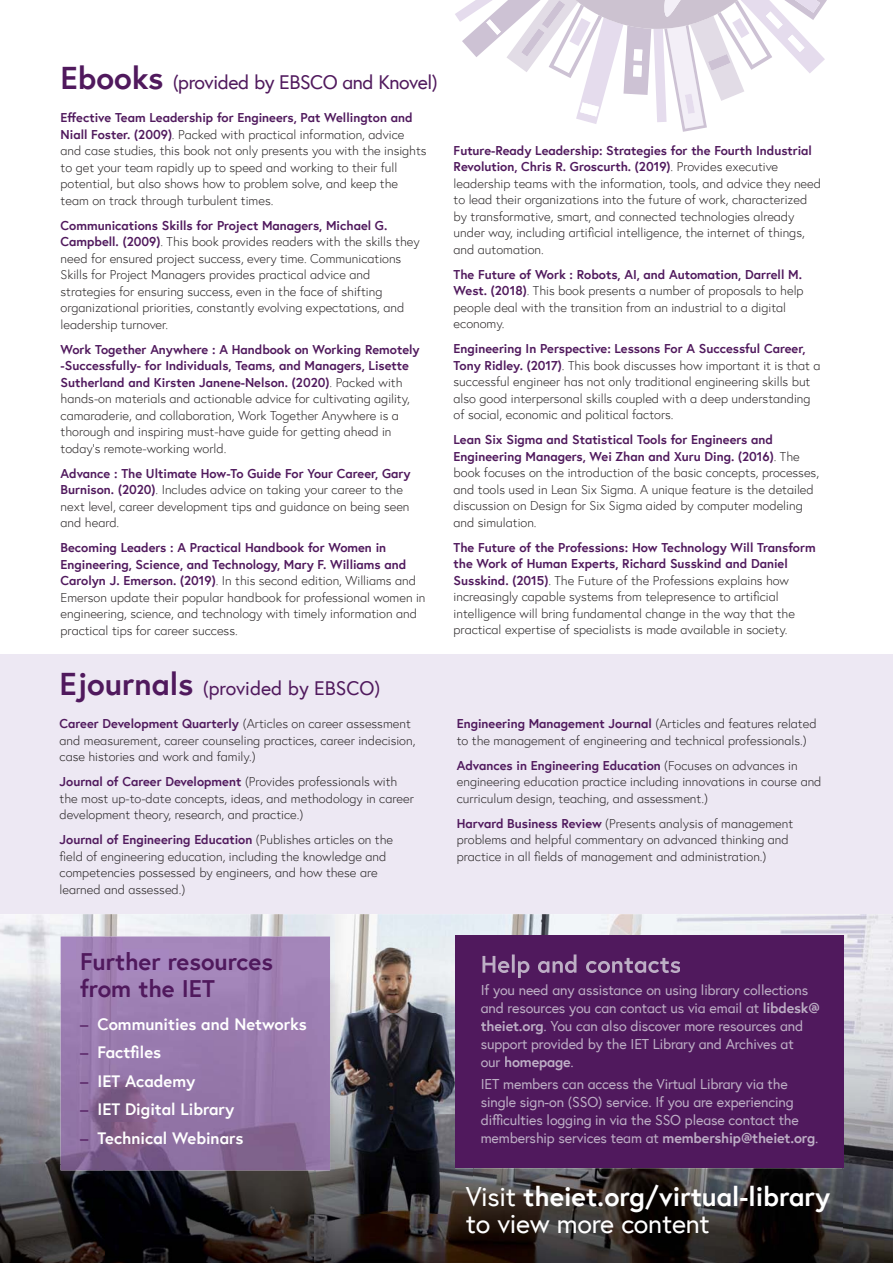
<style>
.page{position:relative;width:893px;height:1263px;background:#fff}
.page>*{position:absolute;margin:0;border:0;box-sizing:border-box;transform-origin:0 0}
.t1{font:700 27px/27px "Europa";color:#fff}
.t2{font:700 24px/27px "Europa";color:#50195d}
.t3{font:19.5px "Europa";letter-spacing:-.02em;color:#50195d}
.t4{font:19.5px "Europa";color:#50195d}
.t5{font:700 16.5px "Europa";color:#fff}
.t6{font:14.25px/18px "Europa";letter-spacing:-.01em;color:#bdaec5}
.t7{font:300 12.75px/16.5px "Europa";color:#231f20}
.s1{font-weight:700;font-size:31.5px}
.s2{font-weight:700;color:#50195d}
.s3{font-weight:400;color:#50195d}
.s4{font-weight:700}
.s5{font-weight:400}
</style>
<div class="page">
<div style="left:0;top:655px;width:892px;height:259px;background:#ede8f3"></div>
<svg style="left:455px;top:0;width:371px;height:132px"></svg>
<img style="left:473px;top:914px;width:419px;height:50px">
<img style="left:315px;top:914px;width:158px;height:100px">
<img style="left:0;top:914px;width:315px;height:50px">
<img style="left:842px;top:964px;width:50px;height:299px">
<img style="left:0;top:964px;width:61px;height:200px">
<img style="left:330px;top:1014px;width:125px;height:100px">
<img style="left:315px;top:1114px;width:158px;height:149px">
<img style="left:473px;top:1168px;width:369px;height:95px">
<img style="left:0;top:1164px;width:315px;height:99px">
<div style="left:455px;top:935px;width:388px;height:233px;background:#50195d"></div>
<img style="left:114px;top:983px;width:162px;height:185px">
<img style="left:61px;top:936px;width:269px;height:47px">
<img style="left:276px;top:983px;width:54px;height:187px">
<img style="left:61px;top:983px;width:53px;height:187px">
<img style="left:114px;top:1168px;width:162px;height:2px">
<svg style="left:576px;top:954px;width:104px;height:19px"></svg>
<svg style="left:482px;top:954px;width:94px;height:24px"></svg>
<h3 class="t3" style="left:61px;top:70px;width:379px"><span class="s1">Ebooks</span> (provided by EBSCO and Knovel)</h3>
<p class="t7" style="left:61px;top:110px;width:367px"><span class="s2">Effective Team Leadership for Engineers, Pat Wellington and Niall Foster. (2009)</span>. Packed with practical information, advice and case studies, this book not only presents you with the insights to get your team rapidly up to speed and working to their full potential, but also shows how to problem solve, and keep the team on track through turbulent times.</p>
<p class="t7" style="left:61px;top:217px;width:360px"><span class="s2">Communications Skills for Project Managers, Michael G.<br>Campbell. (2009)</span>. This book provides readers with the skills they need for ensured project success, every time. Communications Skills for Project Managers provides practical advice and strategies for ensuring success, even in the face of shifting organizational priorities, constantly evolving expectations, and leadership turnover.</p>
<p class="t7" style="left:61px;top:341px;width:360px"><span class="s2">Work Together Anywhere : A Handbook on Working Remotely -Successfully- for Individuals, Teams, and Managers, Lisette Sutherland and Kirsten Janene-Nelson. (2020)</span>. Packed with hands-on materials and actionable advice for cultivating agility, camaraderie, and collaboration, Work Together Anywhere is a thorough and inspiring must-have guide for getting ahead in today’s remote-working world.</p>
<p class="t7" style="left:61px;top:465px;width:351px"><span class="s2">Advance : The Ultimate How-To Guide For Your Career, Gary Burnison. (2020)</span>. Includes advice on taking your career to the next level, career development tips and guidance on being seen and heard.</p>
<p class="t7" style="left:61px;top:540px;width:366px"><span class="s2">Becoming Leaders : A Practical Handbook for Women in Engineering, Science, and Technology, Mary F. Williams and Carolyn J. Emerson. (2019)</span>. In this second edition, Williams and Emerson update their popular handbook for professional women in engineering, science, and technology with timely information and practical tips for career success.</p>
<h3 class="t4" style="left:60px;top:676px;width:322px"><span class="s1">Ejournals</span> (provided by EBSCO)</h3>
<p class="t7" style="left:60px;top:716px;width:357px"><span class="s2">Career Development Quarterly</span> (Articles on career assessment and measurement, career counseling practices, career indecision, case histories and work and family.)</p>
<p class="t7" style="left:60px;top:774px;width:356px"><span class="s2">Journal of Career Development</span> (Provides professionals with the most up-to-date concepts, ideas, and methodology in career development theory, research, and practice.)</p>
<p class="t7" style="left:60px;top:832px;width:335px"><span class="s2">Journal of Engineering Education</span> (Publishes articles on the field of engineering education, including the knowledge and competencies possessed by engineers, and how these are learned and assessed.)</p>
<p class="t7" style="left:453px;top:142px;width:369px"><span class="s2">Future-Ready Leadership: Strategies for the Fourth Industrial Revolution, Chris R. Groscurth. (2019)</span>. Provides executive leadership teams with the information, tools, and advice they need to lead their organizations into the future of work, characterized by transformative, smart, and connected technologies already under way, including artificial intelligence, the internet of things, and automation.</p>
<p class="t7" style="left:453px;top:266px;width:351px"><span class="s2">The Future of Work : Robots, AI, and Automation, Darrell M.<br>West. (2018)</span>. This book presents a number of proposals to help people deal with the transition from an industrial to a digital economy.</p>
<p class="t7" style="left:453px;top:341px;width:368px"><span class="s2">Engineering In Perspective: Lessons For A Successful Career, Tony Ridley. (2017)</span>. This book discusses how important it is that a successful engineer has not only traditional engineering skills but also good interpersonal skills coupled with a deep understanding of social, economic and political factors.</p>
<p class="t7" style="left:453px;top:432px;width:367px"><span class="s2">Lean Six Sigma and Statistical Tools for Engineers and Engineering Managers, Wei Zhan and Xuru Ding. (2016)</span>. The book focuses on the introduction of the basic concepts, processes, and tools used in Lean Six Sigma. A unique feature is the detailed discussion on Design for Six Sigma aided by computer modeling and simulation.</p>
<p class="t7" style="left:453px;top:539px;width:363px"><span class="s2">The Future of the Professions: How Technology Will Transform the Work of Human Experts, Richard Susskind and Daniel Susskind. (2015)</span>. The Future of the Professions explains how increasingly capable systems from telepresence to artificial intelligence will bring fundamental change in the way that the practical expertise of specialists is made available in society.</p>
<p class="t7" style="left:457px;top:716px;width:361px"><span class="s2">Engineering Management Journal</span> (Articles and features related to the management of engineering and technical professionals.)</p>
<p class="t7" style="left:457px;top:757px;width:366px"><span class="s2">Advances in Engineering Education</span> (Focuses on advances in engineering education practice including innovations in course and curriculum design, teaching, and assessment.)</p>
<p class="t7" style="left:457px;top:815px;width:338px"><span class="s2">Harvard Business Review</span> (Presents analysis of management problems and helpful commentary on advanced thinking and practice in all fields of management and administration.)</p>
<h2 class="t2" style="left:80px;top:948px;width:194px">Further resources from the IET</h2>
<p class="t5" style="left:80px;top:1013px;width:228px"><span class="s3">–</span> Communities and Networks</p>
<p class="t5" style="left:80px;top:1042px;width:83px"><span class="s3">–</span> Factfiles</p>
<p class="t5" style="left:80px;top:1070px;width:117px"><span class="s3">–</span> IET Academy</p>
<p class="t5" style="left:80px;top:1099px;width:156px"><span class="s3">–</span> IET Digital Library</p>
<p class="t5" style="left:80px;top:1127px;width:165px"><span class="s3">–</span> Technical Webinars</p>
<p class="t6" style="left:480px;top:981px;width:340px">If you need any assistance on using library collections and resources you can contact us via email at <span class="s4">libdesk@ theiet.org</span>. You can also discover more resources and support provided by the IET Library and Archives at<br>our <span class="s4">homepage</span>.</p>
<p class="t6" style="left:480px;top:1075px;width:339px">IET members can access the Virtual Library via the single sign-on (SSO) service. If you are experiencing difficulties logging in via the SSO please contact the membership services team at <span class="s4">membership@theiet.org</span>.</p>
<h1 class="t1" style="left:466px;top:1183px;width:366px"><span class="s5">Visit</span> theiet.org/virtual-library <span class="s5">to view more content</span></h1>
</div>
